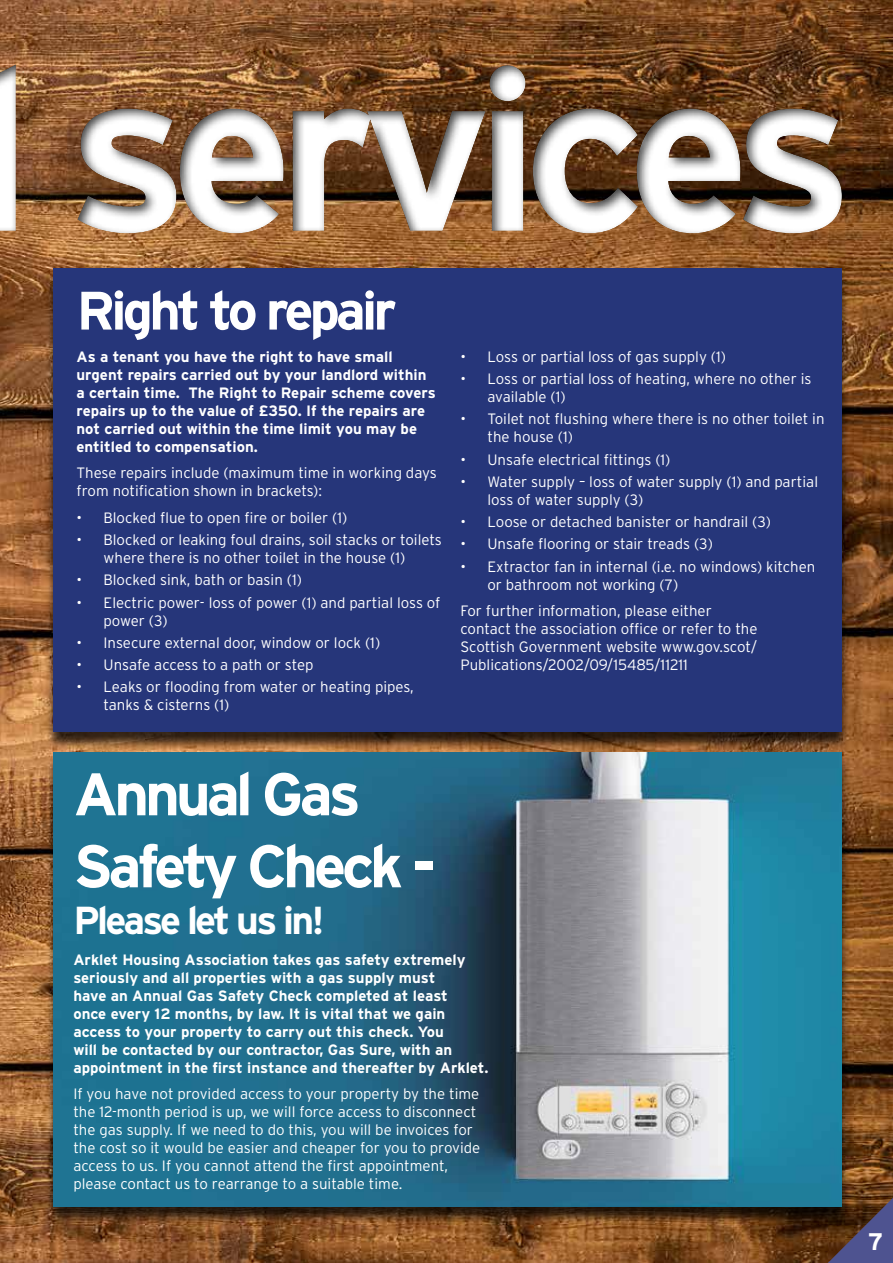
<style>
.page{position:relative;width:893px;height:1263px;background:#fff}
.page>*{position:absolute;margin:0;border:0;box-sizing:border-box;transform-origin:0 0}
.t1{font:700 228px "Interstate";letter-spacing:-.07em;color:#fff}
.t2{font:700 60px/72px "Interstate";letter-spacing:-.07em;color:#fff}
.t3{font:700 54px "Interstate";letter-spacing:-.07em;color:#fff}
.t4{font:700 39px "Interstate";letter-spacing:-.07em;color:#fff}
.t5{font:700 24px "Interstate";color:#fff}
.t6{font:300 15px/18px "Interstate";color:#fff}
.t7{font:700 15px/18px "Interstate";color:#fff}
</style>
<div class="page">
<img style="left:0;top:0;width:893px;height:1263px">
<svg style="left:828px;top:1198px;width:65px;height:65px;background:#50445a"></svg>
<div style="left:0;top:23px;width:893px;height:252px;background:#000;opacity:.75"></div>
<div style="left:45px;top:755px;width:805px;height:470px;background:#000;opacity:.75"></div>
<img style="left:53px;top:753px;width:789px;height:453px">
<div style="left:45px;top:270px;width:805px;height:480px;background:#000;opacity:.75"></div>
<div style="left:53px;top:268px;width:789px;height:463px;background:#26367a"></div>
<h1 class="t1" style="left:-32px;top:23px;width:888px">l services</h1>
<h3 class="t3" style="left:77px;top:280px;width:322px">Right to repair</h3>
<p class="t7" style="left:77px;top:347px;width:361px">As a tenant you have the right to have small urgent repairs carried out by your landlord within a certain time. The Right to Repair scheme covers repairs up to the value of £350. If the repairs are not carried out within the time limit you may be entitled to compensation.</p>
<p class="t6" style="left:77px;top:464px;width:362px">These repairs include (maximum time in working days from notification shown in brackets):</p>
<p class="t6" style="left:77px;top:508px;width:272px">• Blocked flue to open fire or boiler (1)</p>
<p class="t6" style="left:104px;top:531px;width:340px;text-indent:-27px">• Blocked or leaking foul drains, soil stacks or toilets where there is no other toilet in the house (1)</p>
<p class="t6" style="left:77px;top:571px;width:227px">• Blocked sink, bath or basin (1)</p>
<p class="t6" style="left:104px;top:593px;width:338px;text-indent:-27px">• Electric power- loss of power (1) and partial loss of power (3)</p>
<p class="t6" style="left:77px;top:633px;width:305px">• Insecure external door, window or lock (1)</p>
<p class="t6" style="left:77px;top:656px;width:238px">• Unsafe access to a path or step</p>
<p class="t6" style="left:104px;top:678px;width:312px;text-indent:-27px">• Leaks or flooding from water or heating pipes, tanks &amp; cisterns (1)</p>
<p class="t6" style="left:460px;top:347px;width:267px">• Loss or partial loss of gas supply (1)</p>
<p class="t6" style="left:487px;top:370px;width:325px;text-indent:-27px">• Loss or partial loss of heating, where no other is available (1)</p>
<p class="t6" style="left:487px;top:410px;width:339px;text-indent:-27px">• Toilet not flushing where there is no other toilet in the house (1)</p>
<p class="t6" style="left:460px;top:450px;width:212px">• Unsafe electrical fittings (1)</p>
<p class="t6" style="left:487px;top:472px;width:332px;text-indent:-27px">• Water supply – loss of water supply (1) and partial loss of water supply (3)</p>
<p class="t6" style="left:460px;top:513px;width:312px">• Loose or detached banister or handrail (3)</p>
<p class="t6" style="left:460px;top:535px;width:254px">• Unsafe flooring or stair treads (3)</p>
<p class="t6" style="left:487px;top:557px;width:329px;text-indent:-27px">• Extractor fan in internal (i.e. no windows) kitchen or bathroom not working (7)</p>
<p class="t6" style="left:460px;top:602px;width:299px">For further information, please either contact the association office or refer to the Scottish Government website www.gov.scot/ Publications/2002/09/15485/11211</p>
<h2 class="t2" style="left:73px;top:758px;width:365px">Annual Gas<br>Safety Check -</h2>
<h3 class="t4" style="left:73px;top:899px;width:253px">Please let us in!</h3>
<p class="t7" style="left:73px;top:950px;width:417px">Arklet Housing Association takes gas safety extremely seriously and all properties with a gas supply must<br>have an Annual Gas Safety Check completed at least<br>once every 12 months, by law. It is vital that we gain access to your property to carry out this check. You<br>will be contacted by our contractor, Gas Sure, with an appointment in the first instance and thereafter by Arklet.</p>
<p class="t6" style="left:73px;top:1085px;width:408px">If you have not provided access to your property by the time the 12-month period is up, we will force access to disconnect the gas supply. If we need to do this, you will be invoices for the cost so it would be easier and cheaper for you to provide access to us. If you cannot attend the first appointment, please contact us to rearrange to a suitable time.</p>
<h3 class="t5" style="left:868px;top:1228px;width:17px">7</h3>
</div>
